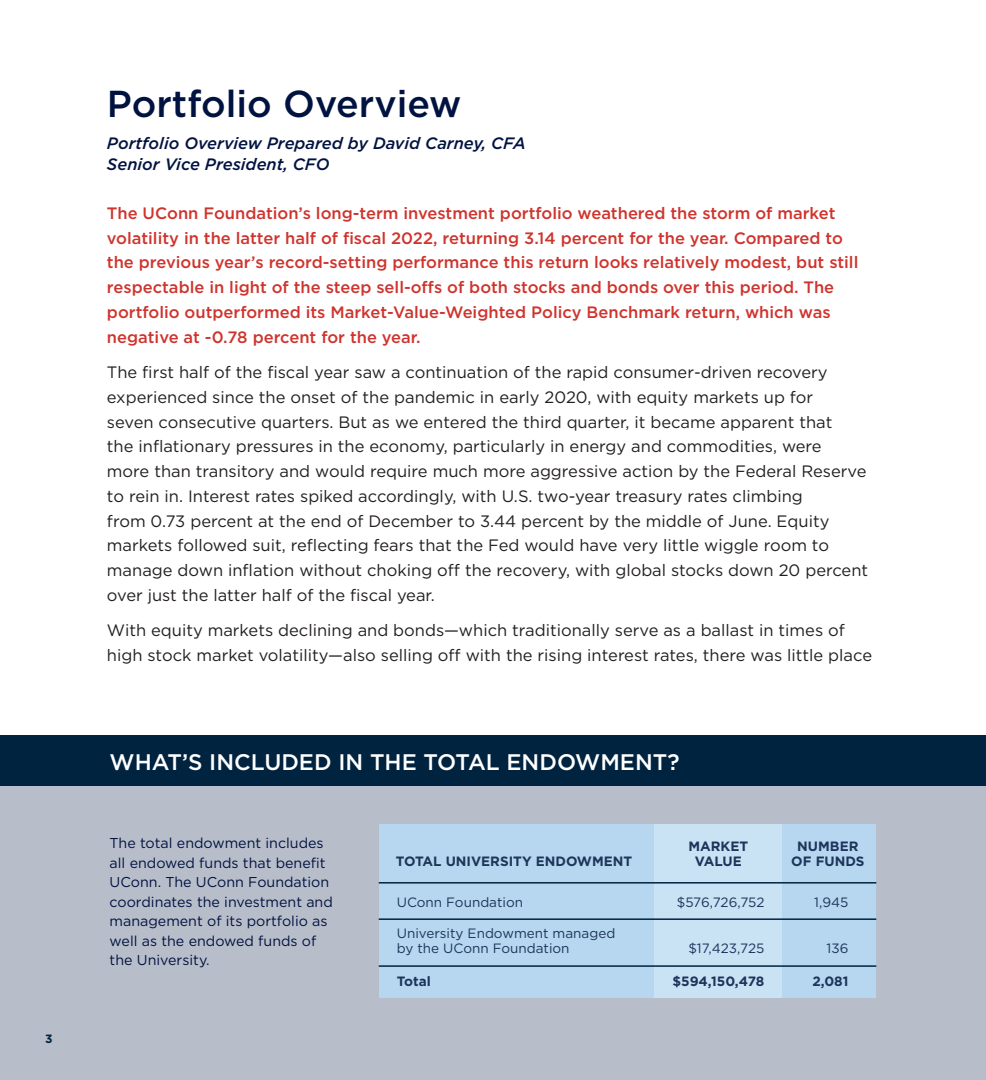
<style>
.page{position:relative;width:986px;height:1080px;background:#fff}
.page>*{position:absolute;margin:0;border:0;box-sizing:border-box;transform-origin:0 0}
.Heading2{font:500 37.5px "Gotham";color:#001340}
.t1{font:500 22.5px "Gotham";color:#fff}
.Body_Text2{font:16.5px/24.8px "Gotham";color:#231f20}
.Body_Text2-2{font:500 16.5px/24.8px "Gotham";color:#cf342e}
.Portfolio_Overview_a{font:italic 500 16.5px "Gotham";color:#001340}
.Body_Text2-3{font:14.25px/19.5px "Gotham";color:#001340}
.t2{font:13.5px/15px "Gotham";color:#1d345b}
.t3{font:700 13.5px "Gotham";color:#1d345b}
.t4{font:13.5px "Gotham";letter-spacing:-.02em;color:#1d345b}
.t5{font:700 12px "Gotham";color:#002340}
</style>
<div class="page">
<div style="left:0;top:740px;width:986px;height:340px;background:#b8bdca"></div>
<div style="left:379px;top:824px;width:496px;height:173px;background:#b6d7ef"></div>
<div style="left:654px;top:824px;width:127px;height:174px;background:#c9e2f4"></div>
<hr style="left:379px;top:882px;width:497px;height:2px;background:#002340">
<hr style="left:379px;top:918px;width:497px;height:2px;background:#002340">
<hr style="left:379px;top:965px;width:497px;height:2px;background:#002340">
<div style="left:0;top:735px;width:985px;height:50px;background:#002340"></div>
<p class="t5" style="left:45px;top:1031px;width:9px">3</p>
<p class="Heading2" style="left:107px;top:79px;width:356px">Portfolio Overview</p>
<p class="Portfolio_Overview_a" style="left:107px;top:132px;width:420px">Portfolio Overview Prepared by David Carney, CFA</p>
<p class="Portfolio_Overview_a" style="left:107px;top:153px;width:224px">Senior Vice President, CFO</p>
<p class="Body_Text2-2" style="left:107px;top:200px;width:753px">The UConn Foundation’s long-term investment portfolio weathered the storm of market volatility in the latter half of fiscal 2022, returning 3.14 percent for the year. Compared to the previous year’s record-setting performance this return looks relatively modest, but still respectable in light of the steep sell-offs of both stocks and bonds over this period. The portfolio outperformed its Market-Value-Weighted Policy Benchmark return, which was negative at -0.78 percent for the year.</p>
<p class="Body_Text2" style="left:107px;top:360px;width:762px">The first half of the fiscal year saw a continuation of the rapid consumer-driven recovery experienced since the onset of the pandemic in early 2020, with equity markets up for<br>seven consecutive quarters. But as we entered the third quarter, it became apparent that<br>the inflationary pressures in the economy, particularly in energy and commodities, were more than transitory and would require much more aggressive action by the Federal Reserve to rein in. Interest rates spiked accordingly, with U.S. two-year treasury rates climbing<br>from 0.73 percent at the end of December to 3.44 percent by the middle of June. Equity markets followed suit, reflecting fears that the Fed would have very little wiggle room to manage down inflation without choking off the recovery, with global stocks down 20 percent over just the latter half of the fiscal year.</p>
<p class="Body_Text2" style="left:107px;top:618px;width:766px">With equity markets declining and bonds—which traditionally serve as a ballast in times of high stock market volatility—also selling off with the rising interest rates, there was little place</p>
<p class="t1" style="left:110px;top:748px;width:571px">WHAT’S INCLUDED IN THE TOTAL ENDOWMENT?</p>
<p class="Body_Text2-3" style="left:110px;top:833px;width:225px">The total endowment includes all endowed funds that benefit<br>UConn. The UConn Foundation coordinates the investment and management of its portfolio as well as the endowed funds of the University.</p>
<p class="t3" style="left:688px;top:838px;width:61px">MARKET</p>
<p class="t3" style="left:797px;top:838px;width:63px">NUMBER</p>
<p class="t3" style="left:395px;top:853px;width:238px">TOTAL UNIVERSITY ENDOWMENT</p>
<p class="t3" style="left:695px;top:853px;width:48px">VALUE</p>
<p class="t3" style="left:791px;top:853px;width:75px">OF FUNDS</p>
<p class="t2" style="left:397px;top:894px;width:128px">UConn Foundation</p>
<p class="t4" style="left:676px;top:893px;width:89px">$576,726,752</p>
<p class="t2" style="left:814px;top:894px;width:36px">1,945</p>
<p class="t2" style="left:397px;top:925px;width:220px">University Endowment managed by the UConn Foundation</p>
<p class="t2" style="left:688px;top:940px;width:78px">$17,423,725</p>
<p class="t2" style="left:826px;top:940px;width:23px">136</p>
<p class="t3" style="left:397px;top:972px;width:35px">Total</p>
<p class="t3" style="left:672px;top:972px;width:93px">$594,150,478</p>
<p class="t3" style="left:812px;top:972px;width:38px">2,081</p>
</div>
